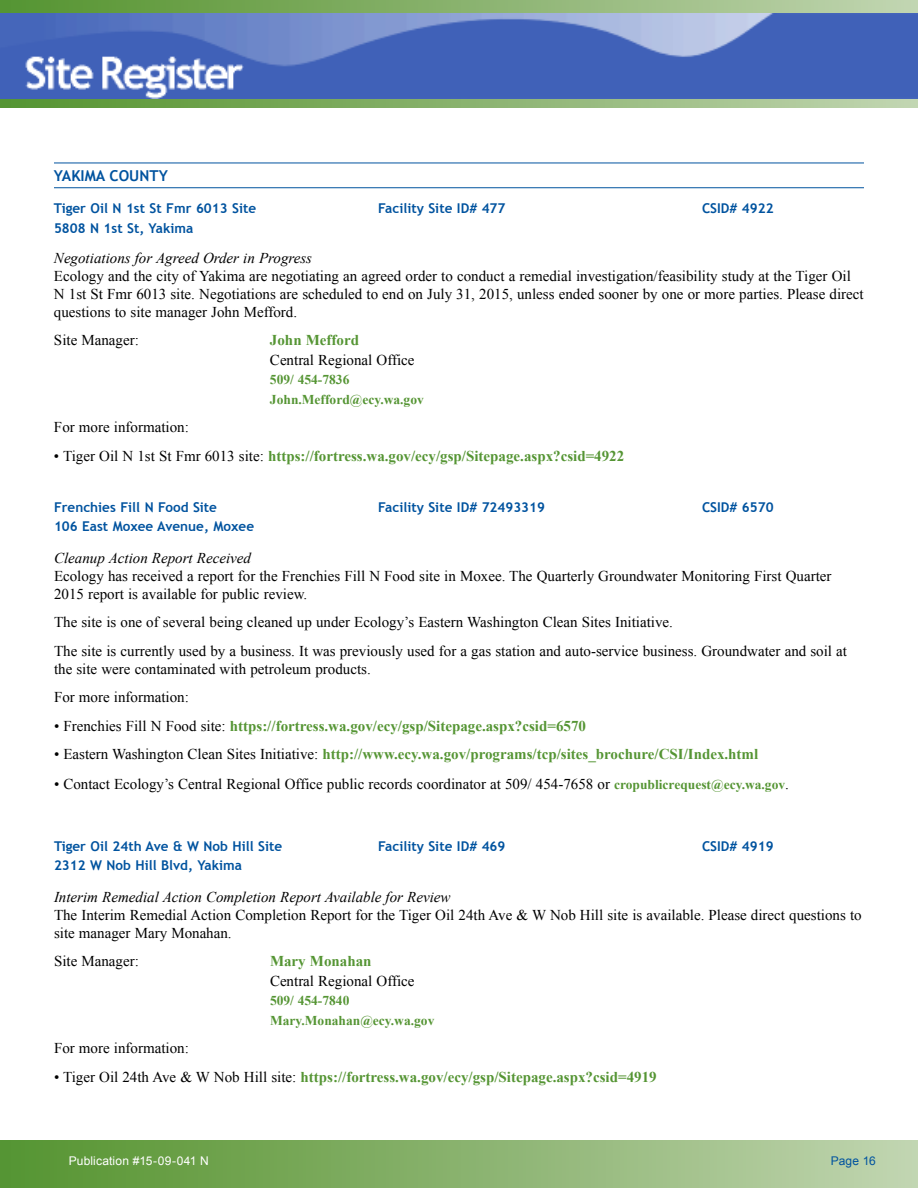
<style>
.page{position:relative;width:918px;height:1188px;background:#fff}
.page>*{position:absolute;margin:0;border:0;box-sizing:border-box;transform-origin:0 0}
.t1{font:15px/18px "Times New Roman";color:#000}
.t2{font:700 15px "Times New Roman";color:#559534}
.t3{font:italic 15px "Times New Roman";color:#000}
.t4{font:700 15px "Trebuchet MS";color:#00539f}
.t5{font:700 13.5px "Trebuchet MS";color:#00539f}
.t6{font:700 13.5px/19.5px "Times New Roman";color:#559534}
.t7{font:12px "Arial";letter-spacing:.01em;color:#fff}
.t8{font:12px "Arial";letter-spacing:.005em;color:#00539f}
.s1{font-weight:400;color:#000}
.s2{font-weight:700;font-size:13.5px;color:#559534}
</style>
<div class="page">
<svg style="left:0;top:0;width:918px;height:13px;background:#89b36e"></svg>
<svg style="left:0;top:99px;width:918px;height:9px;background:#89b36e"></svg>
<img style="left:0;top:13px;width:918px;height:86px">
<hr style="left:54px;top:163px;width:810px;height:1px;background:#00539f">
<hr style="left:54px;top:187px;width:810px;height:1px;background:#00539f">
<div style="left:0;top:1141px;width:918px;height:47px;background:linear-gradient(to right,#54932e,#c0d4af)"></div>
<p class="t4" style="left:54px;top:166px;width:115px">Yakima County</p>
<p class="t5" style="left:54px;top:200px;width:204px">Tiger Oil N 1st St Fmr 6013 Site</p>
<p class="t5" style="left:378px;top:200px;width:129px">Facility Site ID# 477</p>
<p class="t5" style="left:702px;top:200px;width:73px">CSID# 4922</p>
<p class="t5" style="left:54px;top:219px;width:141px">5808 N 1st St, Yakima</p>
<p class="t3" style="left:54px;top:247px;width:260px">Negotiations for Agreed Order in Progress</p>
<p class="t1" style="left:54px;top:266px;width:811px">Ecology and the city of Yakima are negotiating an agreed order to conduct a remedial investigation/feasibility study at the Tiger Oil<br>N 1st St Fmr 6013 site. Negotiations are scheduled to end on July 31, 2015, unless ended sooner by one or more parties. Please direct questions to site manager John Mefford.</p>
<p class="t1" style="left:54px;top:331px;width:86px">Site Manager:</p>
<p class="t2" style="left:270px;top:330px;width:91px">John Mefford</p>
<p class="t1" style="left:270px;top:350px;width:146px">Central Regional Office</p>
<p class="t6" style="left:270px;top:370px;width:155px">509/ 454-7836<br>John.Mefford@ecy.wa.gov</p>
<p class="t1" style="left:54px;top:418px;width:136px">For more information:</p>
<p class="t2" style="left:54px;top:445px;width:572px"><span class="s1">• Tiger Oil N 1st St Fmr 6013 site:</span> https://fortress.wa.gov/ecy/gsp/Sitepage.aspx?csid=4922</p>
<p class="t5" style="left:54px;top:498px;width:165px">Frenchies Fill N Food Site</p>
<p class="t5" style="left:378px;top:498px;width:169px">Facility Site ID# 72493319</p>
<p class="t5" style="left:702px;top:498px;width:73px">CSID# 6570</p>
<p class="t5" style="left:54px;top:518px;width:202px">106 East Moxee Avenue, Moxee</p>
<p class="t3" style="left:54px;top:547px;width:199px">Cleanup Action Report Received</p>
<p class="t1" style="left:54px;top:566px;width:779px">Ecology has received a report for the Frenchies Fill N Food site in Moxee. The Quarterly Groundwater Monitoring First Quarter<br>2015 report is available for public review.</p>
<p class="t1" style="left:54px;top:608px;width:795px;line-height:28.5px">The site is one of several being cleaned up under Ecology’s Eastern Washington Clean Sites Initiative.<br>The site is currently used by a business. It was previously used for a gas station and auto-service business. Groundwater and soil at</p>
<p class="t1" style="left:54px;top:654px;width:318px;line-height:28.5px">the site were contaminated with petroleum products.<br>For more information:</p>
<p class="t2" style="left:54px;top:715px;width:534px"><span class="s1">• Frenchies Fill N Food site:</span> https://fortress.wa.gov/ecy/gsp/Sitepage.aspx?csid=6570</p>
<p class="t2" style="left:54px;top:744px;width:706px"><span class="s1">• Eastern Washington Clean Sites Initiative:</span> http://www.ecy.wa.gov/programs/tcp/sites_brochure/CSI/Index.html</p>
<p class="t1" style="left:54px;top:775px;width:736px">• Contact Ecology’s Central Regional Office public records coordinator at 509/ 454-7658 or <span class="s2">cropublicrequest@ecy.wa.gov</span>.</p>
<p class="t5" style="left:54px;top:837px;width:230px">Tiger Oil 24th Ave &amp; W Nob Hill Site</p>
<p class="t5" style="left:378px;top:837px;width:129px">Facility Site ID# 469</p>
<p class="t5" style="left:702px;top:837px;width:73px">CSID# 4919</p>
<p class="t5" style="left:54px;top:857px;width:190px">2312 W Nob Hill Blvd, Yakima</p>
<p class="t3" style="left:54px;top:886px;width:398px">Interim Remedial Action Completion Report Available for Review</p>
<p class="t1" style="left:54px;top:905px;width:809px">The Interim Remedial Action Completion Report for the Tiger Oil 24th Ave &amp; W Nob Hill site is available. Please direct questions to site manager Mary Monahan.</p>
<p class="t1" style="left:54px;top:952px;width:86px">Site Manager:</p>
<p class="t2" style="left:270px;top:951px;width:103px">Mary Monahan</p>
<p class="t1" style="left:270px;top:971px;width:146px">Central Regional Office</p>
<p class="t6" style="left:270px;top:991px;width:166px">509/ 454-7840<br>Mary.Monahan@ecy.wa.gov</p>
<p class="t1" style="left:54px;top:1039px;width:136px">For more information:</p>
<p class="t2" style="left:54px;top:1066px;width:604px"><span class="s1">• Tiger Oil 24th Ave &amp; W Nob Hill site:</span> https://fortress.wa.gov/ecy/gsp/Sitepage.aspx?csid=4919</p>
<p class="t7" style="left:69px;top:1153px;width:141px">Publication #15-09-041 N</p>
<p class="t8" style="left:831px;top:1153px;width:47px">Page 16</p>
</div>
